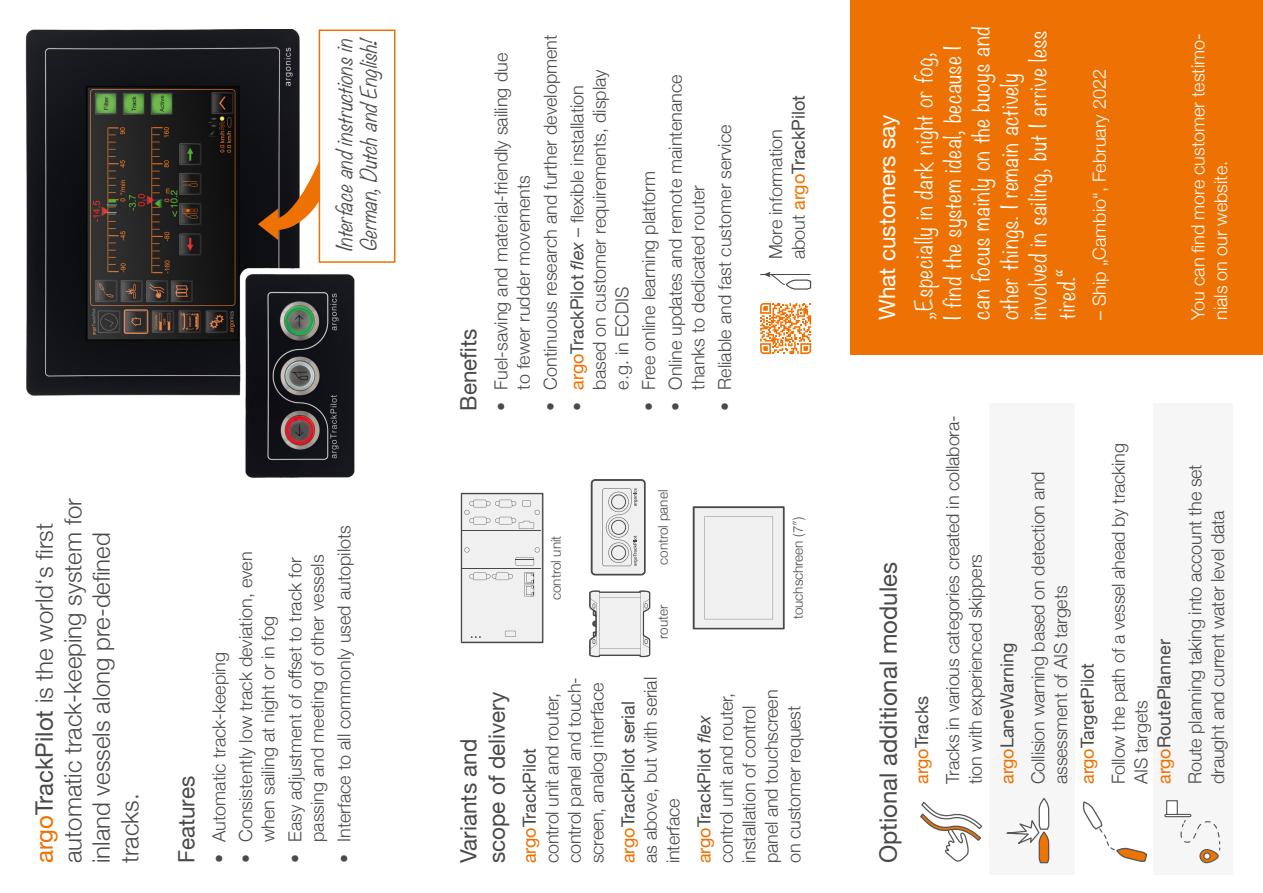
<style>
.page{position:relative;width:1263px;height:893px;background:#fff}
.page>*{position:absolute;margin:0;border:0;box-sizing:border-box;transform-origin:0 0}
.t1{font:300 24px/28.5px "Helvetica Neue";color:#4a4a49}
.t2{font:24px "Helvetica Neue";color:#4a4a49}
.t3{font:22.5px/28.5px "Helvetica Neue";color:#4a4a49}
.t4{font:22.5px "Helvetica Neue";color:#fff}
.t5{font:300 21px/28.5px "Noteworthy";letter-spacing:.03em;color:#fff}
.t6{font:italic 300 19.5px/24px "Noteworthy";color:#4a4a49}
.t7{font:300 18px/22.5px "Helvetica Neue";color:#4a4a49}
.t8{font:300 18px/22.5px "Helvetica Neue";color:#fff}
.t9{font:18px "Helvetica Neue";color:#4a4a49}
.t10{font:300 13.5px "Helvetica Neue";color:#4a4a49}
.s1{font-weight:400;color:#ee7203}
.s2{font-weight:400}
.s3{font-weight:400;font-style:italic}
.s4{color:#ee7203}
.s5{font-style:italic}
</style>
<div class="page">
<div style="left:989px;top:403px;width:86px;height:471px;background:#f6f6f6"></div>
<div style="left:1153px;top:403px;width:80px;height:471px;background:#f6f6f6"></div>
<img style="left:25px;top:29px;width:336px;height:449px">
<svg style="left:463px;top:495px;width:78px;height:146px"></svg>
<div style="left:461px;top:493px;width:82px;height:150px;border:1px solid #484847"></div>
<div style="left:696px;top:509px;width:86px;height:117px;background:#f0f0f0"></div>
<div style="left:693px;top:506px;width:92px;height:123px;border:2px solid #484847"></div>
<svg style="left:591px;top:480px;width:54px;height:95px"></svg>
<div style="left:591px;top:479px;width:55px;height:96px;border:2px solid #484847;border-radius:4px"></div>
<svg style="left:589px;top:590px;width:61px;height:67px"></svg>
<div style="left:850px;top:0;width:413px;height:354px;background:#ee7203"></div>
<svg style="left:760px;top:303px;width:51px;height:51px"></svg>
<svg style="left:760px;top:272px;width:52px;height:18px"></svg>
<svg style="left:1083px;top:802px;width:65px;height:60px"></svg>
<svg style="left:920px;top:801px;width:63px;height:61px"></svg>
<svg style="left:1006px;top:799px;width:44px;height:65px"></svg>
<div style="left:1164px;top:814px;width:27px;height:3px;border:1px solid #575757"></div>
<svg style="left:1167px;top:814px;width:54px;height:50px"></svg>
<svg style="left:258px;top:160px;width:61px;height:80px"></svg>
<div style="left:319px;top:30px;width:76px;height:233px;border:2px solid #ee7203"></div>
<p class="t6" style="left:332px;top:252px;width:222px;rotate:-90deg">Interfaceandinstructionsin<br>German,DutchandEnglish!</p>
<h1 class="t1" style="left:28px;top:863px;width:366px;rotate:-90deg"><span class="s1">argo</span><span class="s2">TrackPilot</span> is the world‘s first automatic track-keeping system for inland vessels along pre-defined tracks.</h1>
<p class="t3" style="left:173px;top:863px;width:89px;rotate:-90deg">Features</p>
<p class="t7" style="left:206px;top:842px;width:192px;rotate:-90deg">Automatic track-keeping</p>
<p class="t7" style="left:206px;top:863px;width:10px;rotate:-90deg">•</p>
<p class="t7" style="left:233px;top:842px;width:292px;text-indent:-21px;rotate:-90deg">• Consistently low track deviation, even when sailing at night or in fog</p>
<p class="t7" style="left:282px;top:863px;width:310px;text-align:right;rotate:-90deg">• Easy adjustment of offset to track for passing and meeting of other vessels</p>
<p class="t7" style="left:332px;top:863px;width:340px;rotate:-90deg">• Interface to all commonly used autopilots</p>
<p class="t3" style="left:455px;top:411px;width:84px;rotate:-90deg">Benefits</p>
<p class="t7" style="left:488px;top:390px;width:338px;text-indent:-21px;rotate:-90deg">• Fuel-saving and material-friendly sailing due to fewer rudder movements</p>
<p class="t7" style="left:538px;top:411px;width:378px;rotate:-90deg">• Continuous research and further development</p>
<p class="t7" style="left:564px;top:390px;width:322px;text-indent:-21px;rotate:-90deg">• <span class="s1">argo</span><span class="s2">TrackPilot</span> <span class="s3">flex</span> – flexible installation based on customer requirements, display e.g. in ECDIS</p>
<p class="t7" style="left:636px;top:411px;width:241px;rotate:-90deg">• Free online learning platform</p>
<p class="t7" style="left:663px;top:390px;width:316px;text-indent:-21px;rotate:-90deg">• Online updates and remote maintenance thanks to dedicated router</p>
<p class="t7" style="left:712px;top:411px;width:287px;rotate:-90deg">• Reliable and fast customer service</p>
<p class="t10" style="left:545px;top:600px;width:66px;rotate:-90deg">control unit</p>
<p class="t10" style="left:652px;top:565px;width:77px;rotate:-90deg">control panel</p>
<p class="t10" style="left:652px;top:639px;width:36px;rotate:-90deg">router</p>
<p class="t7" style="left:763px;top:259px;width:166px;rotate:-90deg">More information about <span class="s1">argo</span><span class="s2">TrackPilot</span></p>
<p class="t10" style="left:787px;top:619px;width:104px;rotate:-90deg">touchschreen (7″)</p>
<p class="t3" style="left:455px;top:863px;width:173px;rotate:-90deg">Variants and scope of delivery</p>
<p class="t7" style="left:517px;top:863px;width:187px;rotate:-90deg"><span class="s1">argo</span><span class="s2">TrackPilot<br></span>control unit and router, control panel and touch&shy;screen, analog interface</p>
<p class="t7" style="left:615px;top:863px;width:188px;rotate:-90deg"><span class="s1">argo</span><span class="s2">TrackPilot serial<br></span>as above, but with serial interface</p>
<p class="t7" style="left:714px;top:863px;width:175px;rotate:-90deg">control unit and router, installation of control panel and touchscreen on customer request</p>
<p class="t9" style="left:691px;top:863px;width:150px;rotate:-90deg"><span class="s4">argo</span>TrackPilot <span class="s5">flex</span></p>
<p class="t4" style="left:871px;top:320px;width:207px;rotate:-90deg">What customers say</p>
<p class="t5" style="left:909px;top:320px;width:295px;rotate:-90deg">„Especially in dark night or fog,<br>I find the system ideal, because I can focus mainly on the buoys and other things. I remain actively involved in sailing, but I arrive less tired.“</p>
<p class="t8" style="left:1087px;top:320px;width:252px;rotate:-90deg">– Ship „Cambio“, February 2022</p>
<p class="t8" style="left:1185px;top:320px;width:288px;rotate:-90deg">You can find more customer testimo&shy;nials on our website.</p>
<h1 class="t2" style="left:871px;top:863px;width:302px;rotate:-90deg">Optional additional modules</h1>
<p class="t7" style="left:905px;top:784px;width:370px;line-height:31px;rotate:-90deg"><span class="s1">argo</span><span class="s2">Tracks<br></span>Tracks in various categories created in collabora-</p>
<p class="t7" style="left:963px;top:784px;width:231px;rotate:-90deg">tion with experienced skippers</p>
<p class="t9" style="left:994px;top:784px;width:143px;rotate:-90deg"><span class="s4">argo</span>LaneWarning</p>
<p class="t7" style="left:1106px;top:784px;width:342px;rotate:-90deg">Follow the path of a vessel ahead by tracking<br>AIS targets</p>
<p class="t7" style="left:1026px;top:784px;width:314px;rotate:-90deg">Collision warning based on detection and assessment of AIS targets</p>
<p class="t7" style="left:1147px;top:784px;width:321px;line-height:31px;rotate:-90deg"><span class="s1">argo</span><span class="s2">RoutePlanner<br></span>Route planning taking into account the set</p>
<p class="t7" style="left:1205px;top:784px;width:275px;rotate:-90deg">draught and current water level data</p>
<p class="t9" style="left:1074px;top:784px;width:122px;rotate:-90deg"><span class="s4">argo</span>TargetPilot</p>
</div>
